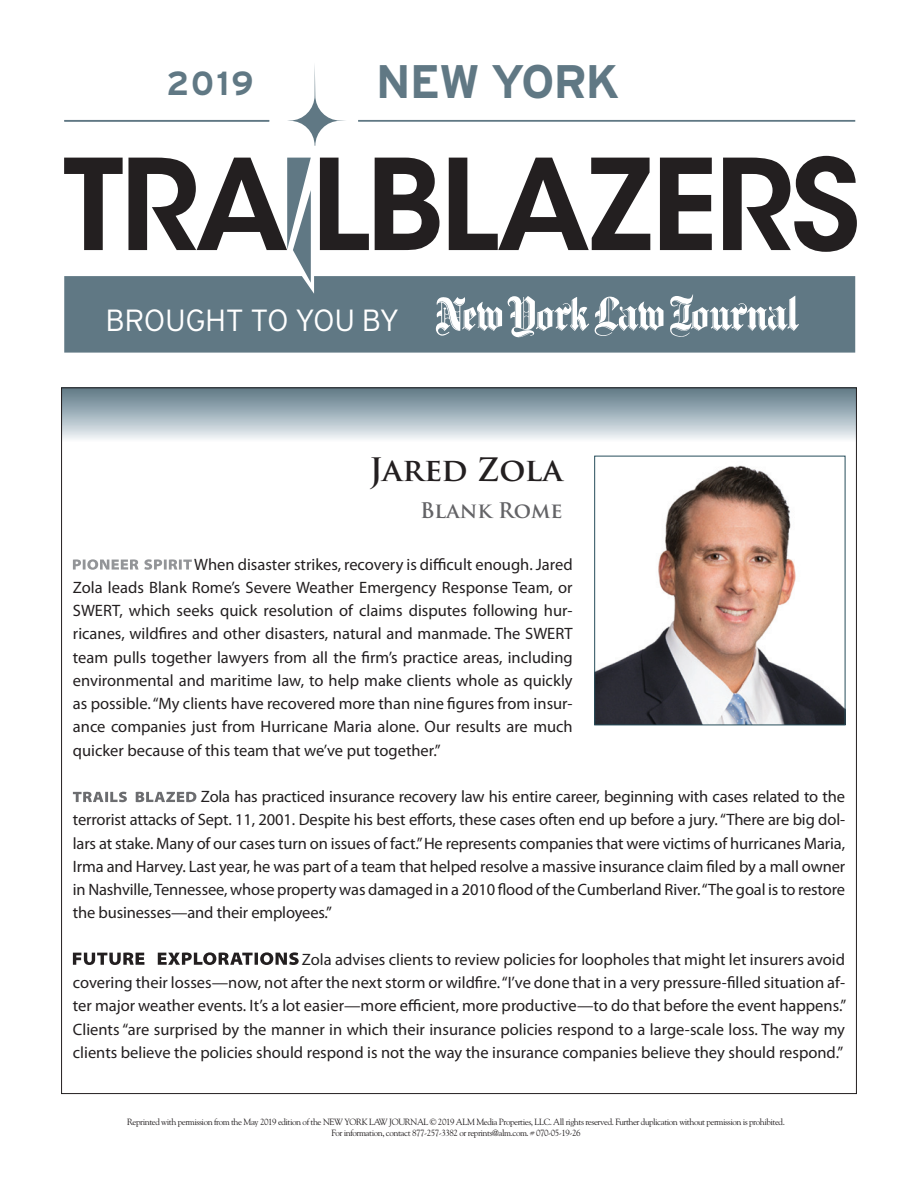
<style>
.page{position:relative;width:918px;height:1188px;background:#fff}
.page>*{position:absolute;margin:0;border:0;box-sizing:border-box;transform-origin:0 0}
.t1{font:700 46.95px "Interstate";letter-spacing:-.03em;color:#607884}
.t2{font:700 33.45px "Interstate";color:#607884}
.t3{font:700 31.5px "Trajan Pro";color:#231f20}
.t4{font:300 30.6px "Interstate";letter-spacing:-.01em;color:#fff}
.t5{font:700 21px "Trajan Pro";color:#636366}
.t6{font:16.5px/23.2px "Myriad Pro";color:#231f20;text-align:justify}
.t7{font:9px/10.5px "Goudy Std";letter-spacing:-.05em;color:#231f20;text-align:center}
</style>
<div class="page">
<div style="left:64px;top:276px;width:791px;height:77px;background:#607884"></div>
<svg style="left:320px;top:158px;width:49px;height:92px"></svg>
<svg style="left:375px;top:158px;width:65px;height:92px"></svg>
<svg style="left:449px;top:158px;width:201px;height:92px"></svg>
<svg style="left:660px;top:158px;width:52px;height:92px"></svg>
<svg style="left:723px;top:156px;width:134px;height:96px"></svg>
<svg style="left:288px;top:65px;width:57px;height:81px"></svg>
<hr style="left:64px;top:120px;width:205px;height:2px;background:#607884">
<hr style="left:358px;top:120px;width:497px;height:2px;background:#607884">
<svg style="left:64px;top:158px;width:247px;height:125px"></svg>
<svg style="left:435px;top:294px;width:364px;height:45px"></svg>
<div style="left:62px;top:388px;width:794px;height:54px;background:linear-gradient(to bottom,#5b7785,#f2f6f9)"></div>
<svg style="left:73px;top:559px;width:119px;height:11px"></svg>
<svg style="left:73px;top:792px;width:123px;height:10px"></svg>
<svg style="left:73px;top:952px;width:226px;height:13px"></svg>
<img style="left:596px;top:465px;width:247px;height:258px">
<div style="left:594px;top:456px;width:251px;height:269px;border:1px solid #274e5b"></div>
<h2 class="t2" style="left:167px;top:65px;width:89px">2019</h2>
<h1 class="t1" style="left:376px;top:56px;width:245px">NEW YORK</h1>
<h3 class="t4" style="left:105px;top:303px;width:296px">BROUGHT TO YOU BY</h3>
<h3 class="t3" style="left:370px;top:450px;width:195px">Jared Zola</h3>
<p class="t5" style="left:420px;top:497px;width:144px">Blank Rome</p>
<p class="t6" style="left:73px;top:552px;width:501px;text-indent:121px">When disaster strikes, recovery is difficult enough. Jared Zola leads Blank Rome’s Severe Weather Emergency Response Team, or SWERT, which seeks quick resolution of claims disputes following hur&shy;ricanes, wildfires and other disasters, natural and manmade. The SWERT team pulls together lawyers from all the firm’s practice areas, including environmental and maritime law, to help make clients whole as quickly as possible. “My clients have recovered more than nine figures from insur&shy;ance companies just from Hurricane Maria alone. Our results are much quicker because of this team that we’ve put together.”</p>
<p class="t6" style="left:73px;top:785px;width:774px;text-indent:128px">Zola has practiced insurance recovery law his entire career, beginning with cases related to the terrorist attacks of Sept. 11, 2001. Despite his best efforts, these cases often end up before a jury. “There are big dol&shy;lars at stake. Many of our cases turn on issues of fact.” He represents companies that were victims of hurricanes Maria, Irma and Harvey. Last year, he was part of a team that helped resolve a massive insurance claim filed by a mall owner in Nashville, Tennessee, whose property was damaged in a 2010 flood of the Cumberland River. “The goal is to restore the businesses—and their employees.”</p>
<p class="t6" style="left:73px;top:948px;width:775px;text-indent:229px">Zola advises clients to review policies for loopholes that might let insurers avoid covering their losses—now, not after the next storm or wildfire. “I’ve done that in a very pressure-filled situation af&shy;ter major weather events. It’s a lot easier—more efficient, more productive—to do that before the event happens.” Clients “are surprised by the manner in which their insurance policies respond to a large-scale loss. The way my clients believe the policies should respond is not the way the insurance companies believe they should respond.”</p>
<p class="t7" style="left:127px;top:1117px;width:659px">Reprinted with permission from the May 2019 edition of the NEW YORK LAW JOURNAL © 2019 ALM Media Properties, LLC. All rights reserved. Further duplication without permission is prohibited.<br>For information, contact 877-257-3382 or reprints@alm.com. # 070-05-19-26</p>
</div>
